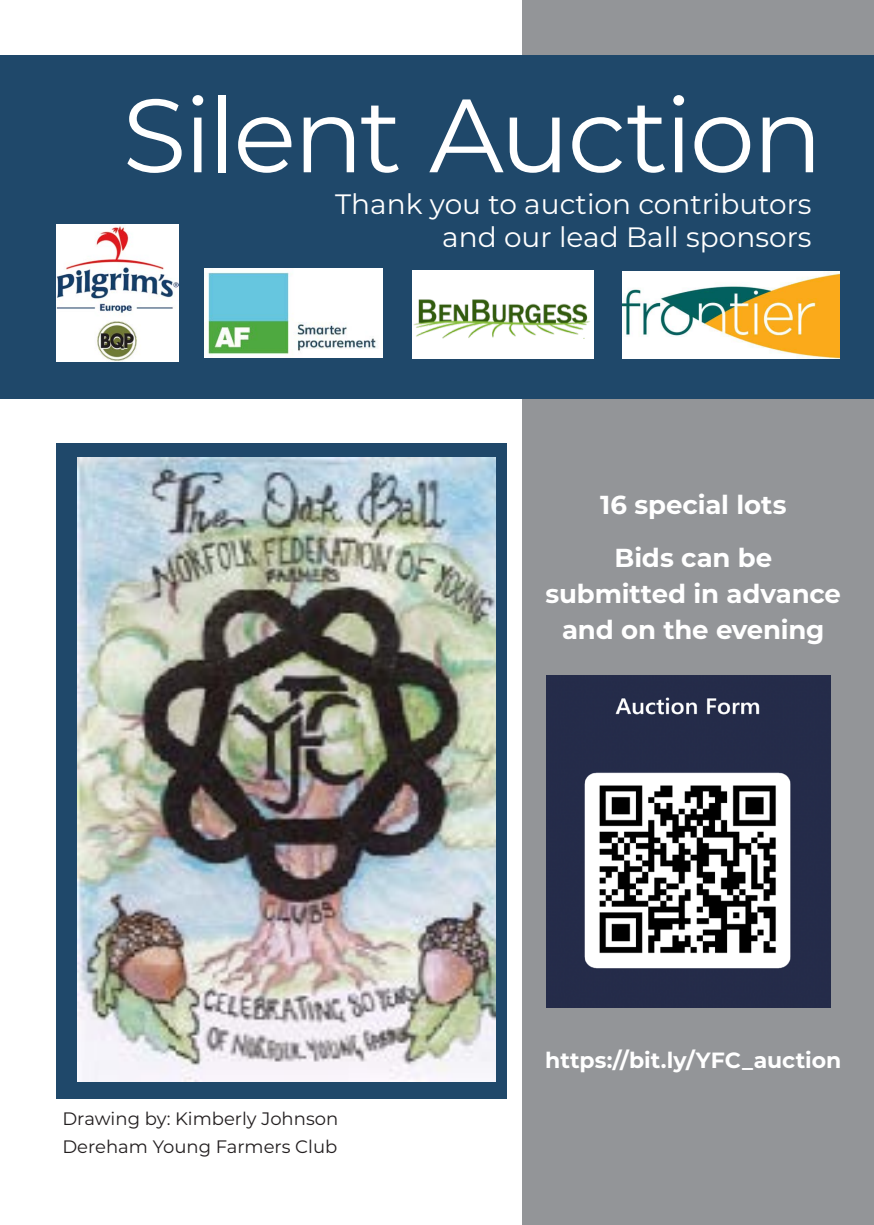
<style>
.page{position:relative;width:874px;height:1225px;background:#fff}
.page>*{position:absolute;margin:0;border:0;box-sizing:border-box;transform-origin:0 0}
.t1{font:104px "Montserrat";letter-spacing:-.03em;color:#fff}
.Image_Caption_-_Align_Right{font:28px "Montserrat";color:#fff}
.Pull_Text{font:700 26px/36px "Montserrat";letter-spacing:-.005em;color:#fff;text-align:center}
.Pull_Text-2{font:700 22px "Montserrat";color:#fff}
.Body_Text{font:18px "Montserrat";color:#231f20}
</style>
<div class="page">
<div style="left:57px;top:443px;width:450px;height:655px;background:#1f486a"></div>
<img style="left:77px;top:458px;width:418px;height:623px">
<div style="left:522px;top:0;width:351px;height:1225px;background:#939598"></div>
<div style="left:0;top:55px;width:873px;height:344px;background:#1f486a"></div>
<img style="left:622px;top:271px;width:217px;height:87px">
<div style="left:412px;top:270px;width:181px;height:89px;background:#fff"></div>
<img style="left:413px;top:299px;width:177px;height:39px">
<img style="left:204px;top:268px;width:178px;height:89px">
<img style="left:56px;top:224px;width:122px;height:137px">
<img style="left:546px;top:676px;width:284px;height:331px">
<p class="t1" style="left:122px;top:64px;width:701px">Silent Auction</p>
<p class="Image_Caption_-_Align_Right" style="left:335px;top:184px;width:477px">Thank you to auction contributors</p>
<p class="Image_Caption_-_Align_Right" style="left:442px;top:218px;width:371px">and our lead Ball sponsors</p>
<p class="Pull_Text" style="left:599px;top:485px;width:188px">16 special lots</p>
<p class="Pull_Text" style="left:545px;top:538px;width:297px">Bids can be submitted in advance and on the evening</p>
<p class="Body_Text" style="left:62px;top:1106px;width:277px">Drawing by: Kimberly Johnson</p>
<p class="Body_Text" style="left:62px;top:1134px;width:276px">Dereham Young Farmers Club</p>
<p class="Pull_Text-2" style="left:545px;top:1044px;width:297px">https://bit.ly/YFC_auction</p>
</div>
